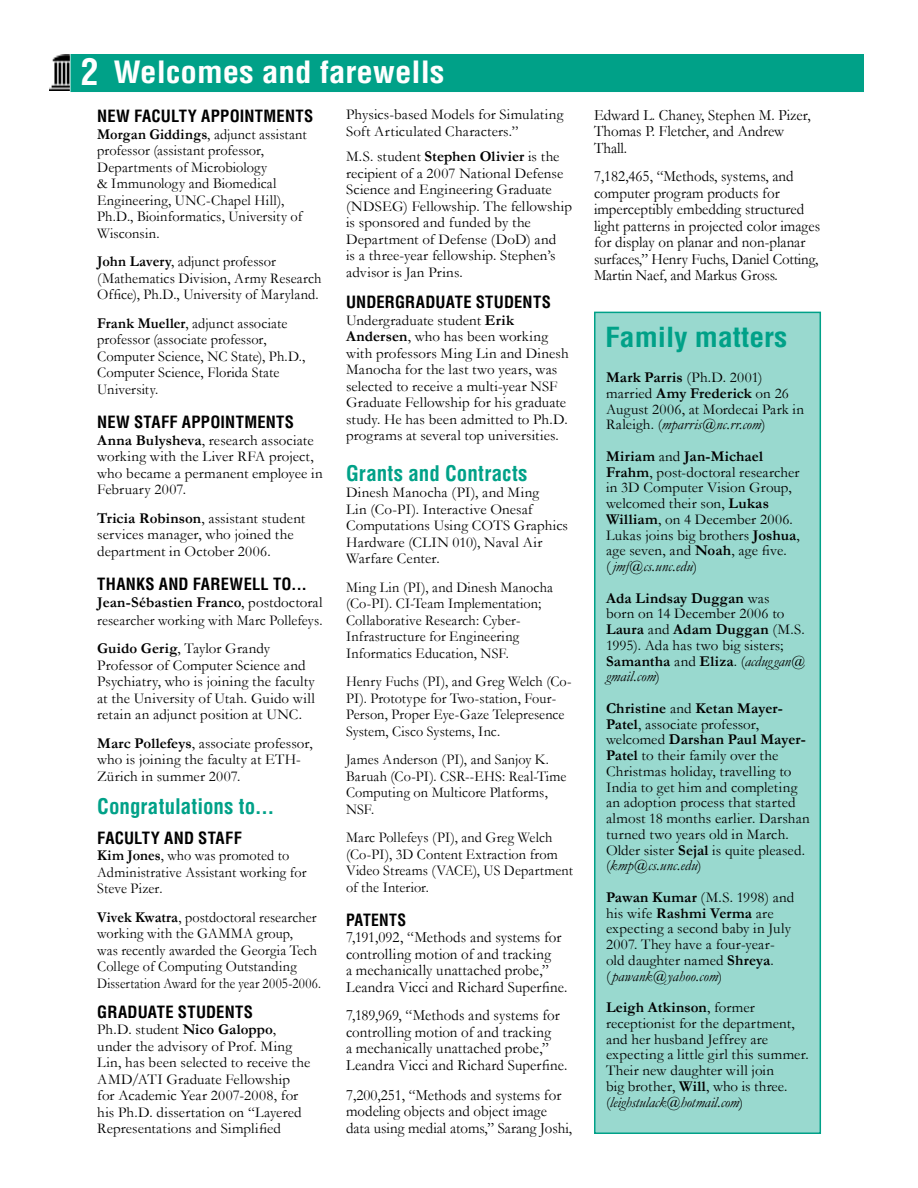
<style>
.page{position:relative;width:918px;height:1188px;background:#fff}
.page>*{position:absolute;margin:0;border:0;box-sizing:border-box;transform-origin:0 0}
.t1{font:700 condensed 30px "Helvetica";color:#fff;scale:1.1 1}
.t2{font:700 condensed 27px "Helvetica";color:#00a188;scale:1.1 1}
.t3{font:700 condensed 21px "Helvetica";letter-spacing:.005em;color:#00a188}
.t4{font:700 condensed 16.5px "Helvetica";letter-spacing:.015em;color:#000}
.t5{font:700 condensed 16.5px "Helvetica";letter-spacing:.015em;color:#000;scale:.95 1}
.t6{font:15.75px/16.5px "Garamond";color:#000;scale:.95 1}
.t7{font:15px/15.8px "Garamond";letter-spacing:.01em;color:#000}
.t8{font:15px/16.5px "Garamond";letter-spacing:.01em;color:#000;scale:.95 1}
.t9{font:15px/16.5px "Garamond";letter-spacing:.01em;color:#000;scale:.96 1}
.s1{font-size:36px}
.s2{font-weight:700}
.s3{font-style:italic}
</style>
<div class="page">
<div style="left:71px;top:55px;width:792px;height:36px;background:#00a188"></div>
<div style="left:70px;top:54px;width:794px;height:38px;border:2px solid #00a188"></div>
<div style="left:595px;top:312px;width:225px;height:821px;background:#99d9cf"></div>
<div style="left:594px;top:312px;width:227px;height:822px;border:2px solid #00a188"></div>
<img style="left:50px;top:54px;width:20px;height:37px">
<h1 class="t1" style="left:81px;top:53px;width:332px"><span class="s1">2</span> Welcomes and farewells</h1>
<p class="t4" style="left:97px;top:106px;width:218px">NEW FACULTY APPOINTMENTS</p>
<p class="t9" style="left:97px;top:126px;width:220px"><span class="s2">Morgan Giddings</span>, adjunct assistant professor (assistant professor,<br>Departments of Microbiology<br>&amp; Immunology and Biomedical<br>Engineering, UNC-Chapel Hill),<br>Ph.D., Bioinformatics, University of<br>Wisconsin.</p>
<p class="t9" style="left:97px;top:253px;width:235px"><span class="s2">John Lavery</span>, adjunct professor (Mathematics Division, Army Research<br>Office), Ph.D., University of Maryland.</p>
<p class="t9" style="left:97px;top:315px;width:218px"><span class="s2">Frank Mueller</span>, adjunct associate professor (associate professor,<br>Computer Science, NC State), Ph.D.,<br>Computer Science, Florida State<br>University.</p>
<p class="t4" style="left:97px;top:412px;width:64px">NEW STAFF</p>
<p class="t4" style="left:182px;top:412px;width:114px">APPOINTMENTS</p>
<p class="t7" style="left:97px;top:432px;width:227px;line-height:16.5px"><span class="s2">Anna Bulysheva</span>, research associate working with the Liver RFA project, who became a permanent employee in<br>February 2007.</p>
<p class="t7" style="left:97px;top:510px;width:210px;line-height:16.5px"><span class="s2">Tricia Robinson</span>, assistant student services manager, who joined the department in October 2006.</p>
<p class="t4" style="left:97px;top:574px;width:211px">THANKS AND FAREWELL TO...</p>
<p class="t7" style="left:97px;top:593px;width:227px;line-height:18px"><span class="s2">Jean-Sébastien Franco</span>, postdoctoral researcher working with Marc Pollefeys.</p>
<p class="t7" style="left:97px;top:640px;width:219px;line-height:16.5px"><span class="s2">Guido Gerig</span>, Taylor Grandy Professor of Computer Science and Psychiatry, who is joining the faculty at the University of Utah. Guido will retain an adjunct position at UNC.</p>
<p class="t7" style="left:97px;top:735px;width:217px;line-height:16.5px"><span class="s2">Marc Pollefeys</span>, associate professor, who is joining the faculty at ETH-<br>Zürich in summer 2007.</p>
<h3 class="t3" style="left:97px;top:793px;width:179px">Congratulations to...</h3>
<p class="t4" style="left:97px;top:828px;width:128px">FACULTY AND STAFF</p>
<p class="t8" style="left:97px;top:847px;width:222px"><span class="s2">Kim Jones</span>, who was promoted to<br>Administrative Assistant working for<br>Steve Pizer.</p>
<p class="t8" style="left:97px;top:909px;width:237px"><span class="s2">Vivek Kwatra</span>, postdoctoral researcher working with the GAMMA group,<br>was recently awarded the Georgia Tech College of Computing Outstanding Dissertation Award for the year 2005-2006.</p>
<p class="t4" style="left:97px;top:1002px;width:157px">GRADUATE STUDENTS</p>
<p class="t7" style="left:97px;top:1021px;width:215px;line-height:16.5px">Ph.D. student <span class="s2">Nico Galoppo</span>, under the advisory of Prof. Ming<br>Lin, has been selected to receive the<br>AMD/ATI Graduate Fellowship for Academic Year 2007-2008, for his Ph.D. dissertation on “Layered<br>Representations and Simplified</p>
<p class="t7" style="left:346px;top:106px;width:219px;line-height:16.5px">Physics-based Models for Simulating<br>Soft Articulated Characters.”</p>
<p class="t7" style="left:346px;top:148px;width:227px;line-height:16.5px">M.S. student <span class="s2">Stephen Olivier</span> is the recipient of a 2007 National Defense Science and Engineering Graduate (NDSEG) Fellowship. The fellowship is sponsored and funded by the Department of Defense (DoD) and<br>is a three-year fellowship. Stephen’s advisor is Jan Prins.</p>
<p class="t4" style="left:346px;top:292px;width:206px">UNDERGRADUATE STUDENTS</p>
<p class="t7" style="left:346px;top:311px;width:224px;line-height:16.5px">Undergraduate student <span class="s2">Erik Andersen</span>, who has been working with professors Ming Lin and Dinesh Manocha for the last two years, was selected to receive a multi-year NSF Graduate Fellowship for his graduate study. He has been admitted to Ph.D. programs at several top universities.</p>
<h3 class="t3" style="left:346px;top:460px;width:183px">Grants and Contracts</h3>
<p class="t7" style="left:346px;top:484px;width:224px;line-height:16.5px">Dinesh Manocha (PI), and Ming<br>Lin (Co-PI). Interactive Onesaf<br>Computations Using COTS Graphics<br>Hardware (CLIN 010), Naval Air<br>Warfare Center.</p>
<p class="t8" style="left:346px;top:578px;width:219px">Ming Lin (PI), and Dinesh Manocha (Co-PI). CI-Team Implementation;<br>Collaborative Research: Cyber-<br>Infrastructure for Engineering<br>Informatics Education, NSF.</p>
<p class="t8" style="left:346px;top:673px;width:239px">Henry Fuchs (PI), and Greg Welch (Co-PI). Prototype for Two-station, Four-Person, Proper Eye-Gaze Telepresence System, Cisco Systems, Inc.</p>
<p class="t8" style="left:346px;top:751px;width:234px">James Anderson (PI), and Sanjoy K.<br>Baruah (Co-PI). CSR--EHS: Real-Time<br>Computing on Multicore Platforms,<br>NSF.</p>
<p class="t8" style="left:346px;top:829px;width:240px">Marc Pollefeys (PI), and Greg Welch (Co-PI), 3D Content Extraction from<br>Video Streams (VACE), US Department of the Interior.</p>
<p class="t5" style="left:346px;top:910px;width:65px">PATENTS</p>
<p class="t6" style="left:346px;top:929px;width:235px">7,191,092, “Methods and systems for controlling motion of and tracking<br>a mechanically unattached probe,” Leandra Vicci and Richard Superfine.</p>
<p class="t6" style="left:346px;top:1007px;width:235px">7,189,969, “Methods and systems for controlling motion of and tracking<br>a mechanically unattached probe,” Leandra Vicci and Richard Superfine.</p>
<p class="t6" style="left:346px;top:1086px;width:239px">7,200,251, “Methods and systems for modeling objects and object image data using medial atoms,” Sarang Joshi,</p>
<p class="t6" style="left:594px;top:106px;width:230px">Edward L. Chaney, Stephen M. Pizer,<br>Thomas P. Fletcher, and Andrew<br>Thall.</p>
<p class="t6" style="left:594px;top:167px;width:240px">7,182,465, “Methods, systems, and computer program products for imperceptibly embedding structured light patterns in projected color images for display on planar and non-planar surfaces,” Henry Fuchs, Daniel Cotting, Martin Naef, and Markus Gross.</p>
<h2 class="t2" style="left:605px;top:320px;width:167px">Family matters</h2>
<p class="t7" style="left:606px;top:369px;width:200px"><span class="s2">Mark Parris</span> (Ph.D. 2001) married <span class="s2">Amy Frederick</span> on 26<br>August 2006, at Mordecai Park in<br>Raleigh. (<span class="s3">mparris@nc.rr.com</span>)</p>
<p class="t7" style="left:606px;top:448px;width:195px"><span class="s2">Miriam</span> and <span class="s2">Jan-Michael<br>Frahm</span>, post-doctoral researcher in 3D Computer Vision Group, welcomed their son, <span class="s2">Lukas<br>William</span>, on 4 December 2006.<br>Lukas joins big brothers <span class="s2">Joshua</span>, age seven, and <span class="s2">Noah</span>, age five.<br>( <span class="s3">jmf@cs.unc.edu</span>)</p>
<p class="t7" style="left:606px;top:590px;width:201px"><span class="s2">Ada Lindsay Duggan</span> was<br>born on 14 December 2006 to<br><span class="s2">Laura</span> and <span class="s2">Adam Duggan</span> (M.S.<br>1995). Ada has two big sisters;<br><span class="s2">Samantha</span> and <span class="s2">Eliza</span>. (<span class="s3">acduggan@ gmail.com</span>)</p>
<p class="t7" style="left:606px;top:700px;width:205px"><span class="s2">Christine</span> and <span class="s2">Ketan Mayer-<br>Patel</span>, associate professor, welcomed <span class="s2">Darshan Paul Mayer-<br>Patel</span> to their family over the<br>Christmas holiday, travelling to<br>India to get him and completing an adoption process that started almost 18 months earlier. Darshan turned two years old in March.<br>Older sister <span class="s2">Sejal</span> is quite pleased. (<span class="s3">kmp@cs.unc.edu</span>)</p>
<p class="t7" style="left:606px;top:889px;width:190px"><span class="s2">Pawan Kumar</span> (M.S. 1998) and his wife <span class="s2">Rashmi Verma</span> are expecting a second baby in July<br>2007. They have a four-year&shy;old daughter named <span class="s2">Shreya</span>.<br>( <span class="s3">pawank@yahoo.com</span>)</p>
<p class="t7" style="left:606px;top:999px;width:204px"><span class="s2">Leigh Atkinson</span>, former receptionist for the department, and her husband Jeffrey are expecting a little girl this summer.<br>Their new daughter will join<br>big brother, <span class="s2">Will</span>, who is three. (<span class="s3">leighstulack@hotmail.com</span>)</p>
</div>
